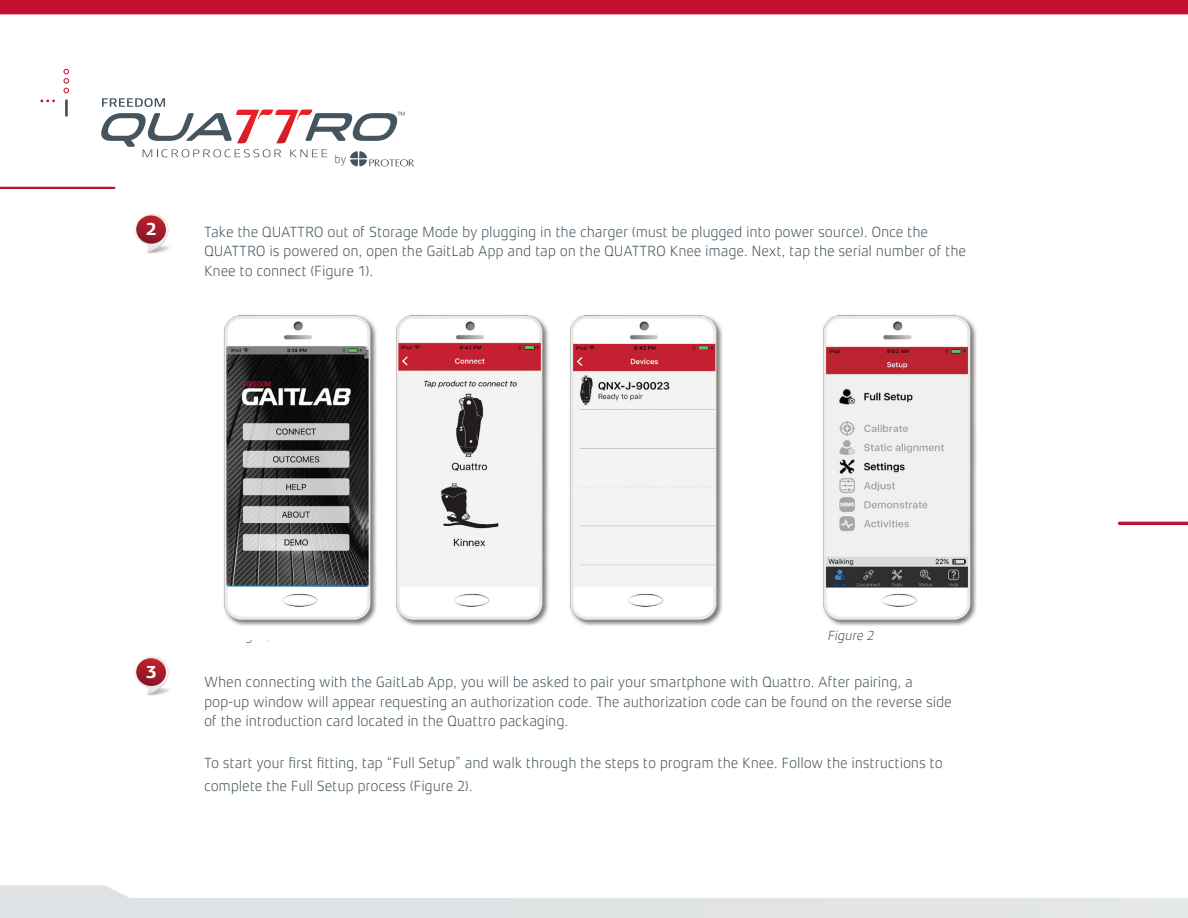
<style>
.page{position:relative;width:1188px;height:918px;background:#fff}
.page>*{position:absolute;margin:0;border:0;box-sizing:border-box;transform-origin:0 0}
.t1{font:700 18px "Xenois Sans Pro";color:#fff}
.t2{font:300 15px/22.5px "Xenois Sans Pro";letter-spacing:-.015em;color:#45555f}
.t3{font:italic 300 13.5px "Xenois Sans Pro";color:#45555f}
.t4{font:300 11.25px "Xenois Sans Pro";color:#45555f}
.t5{font:300 9.15px "Xenois Sans Pro";color:#45555f}
</style>
<div class="page">
<hr style="left:1120px;top:522px;width:68px;height:3px;background:#c3102f">
<div style="left:0;top:0;width:1188px;height:15px;background:#c3102f"></div>
<hr style="left:0;top:187px;width:114px;height:2px;background:#c3102f">
<img style="left:134px;top:214px;width:35px;height:40px">
<img style="left:134px;top:656px;width:35px;height:40px">
<svg style="left:40px;top:100px;width:15px;height:2px"></svg>
<svg style="left:64px;top:69px;width:5px;height:24px"></svg>
<hr style="left:65px;top:101px;width:3px;height:14px;background:#45555f">
<svg style="left:0;top:885px;width:1188px;height:33px"></svg>
<svg style="left:101px;top:98px;width:313px;height:68px"></svg>
<img style="left:823px;top:315px;width:154px;height:311px">
<img style="left:569px;top:315px;width:154px;height:311px">
<img style="left:395px;top:315px;width:154px;height:311px">
<img style="left:223px;top:315px;width:154px;height:311px">
<p class="t1" style="left:146px;top:219px;width:13px">2</p>
<p class="t4" style="left:335px;top:153px;width:14px">by</p>
<p class="t5" style="left:398px;top:110px;width:9px">™</p>
<p class="t2" style="left:204px;top:220px;width:726px">Take the QUATTRO out of Storage Mode by plugging in the charger (must be plugged into power source). Once the</p>
<p class="t2" style="left:204px;top:240px;width:764px">QUATTRO is powered on, open the GaitLab App and tap on the QUATTRO Knee image. Next, tap the serial number of the</p>
<p class="t2" style="left:204px;top:259px;width:171px">Knee to connect (Figure 1).</p>
<p class="t1" style="left:146px;top:662px;width:13px">3</p>
<p class="t3" style="left:827px;top:628px;width:51px">Figure 2</p>
<p class="t2" style="left:204px;top:671px;width:710px">When connecting with the GaitLab App, you will be asked to pair your smartphone with Quattro. After pairing, a</p>
<p class="t2" style="left:204px;top:691px;width:749px">pop-up window will appear requesting an authorization code. The authorization code can be found on the reverse side</p>
<p class="t2" style="left:204px;top:710px;width:366px">of the introduction card located in the Quattro packaging.</p>
<p class="t2" style="left:204px;top:752px;width:740px">To start your first fitting, tap “Full Setup” and walk through the steps to program the Knee. Follow the instructions to complete the Full Setup process (Figure 2).</p>
</div>
